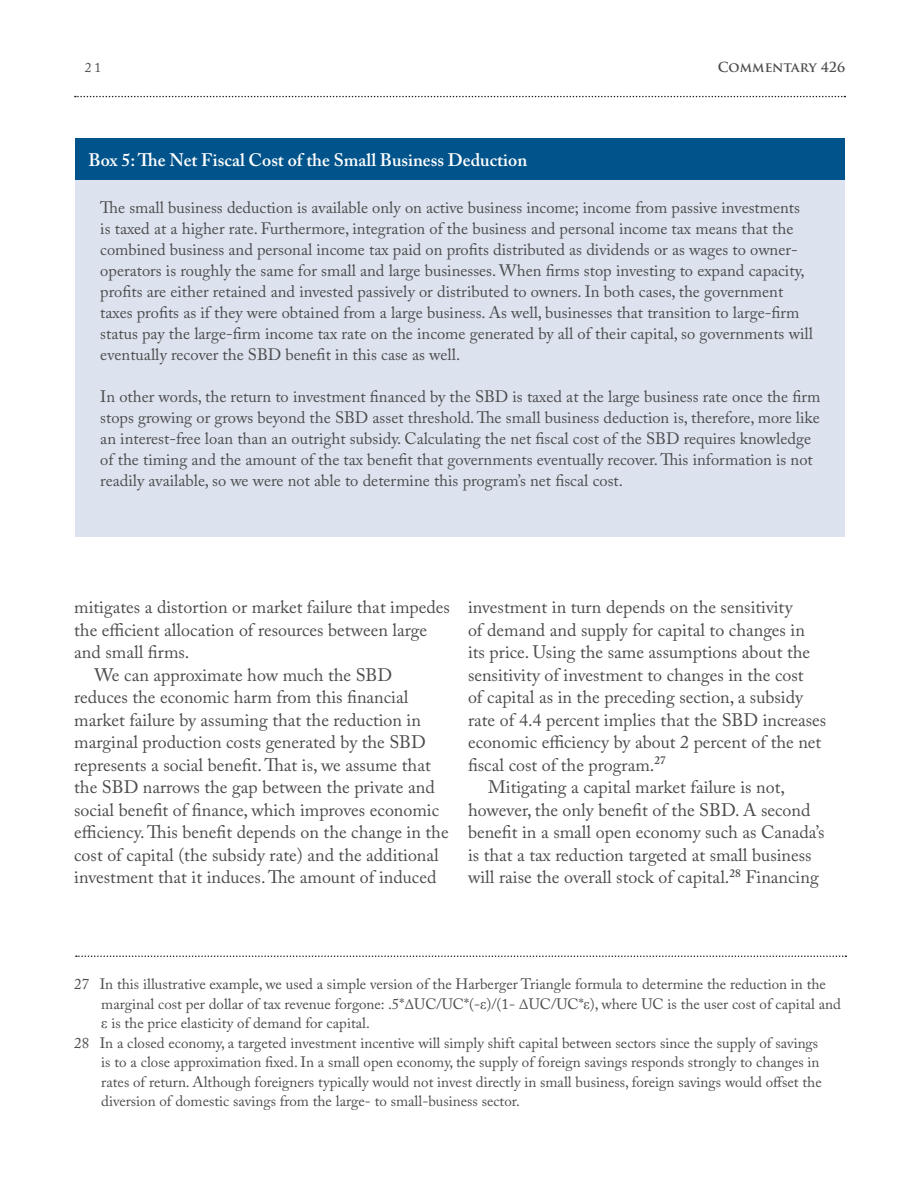
<style>
.page{position:relative;width:918px;height:1188px;background:#fff}
.page>*{position:absolute;margin:0;border:0;box-sizing:border-box;transform-origin:0 0}
.Body_Copy{font:18px/22.5px "Adobe Caslon Pro";color:#4b4c4d}
.Table_Header{font:600 18px "Adobe Caslon Pro";color:#fff}
.Body_Copy-2{font:16.5px/21px "Adobe Caslon Pro";color:#4b4c4d}
.foot_note_2{font:15px/19.5px "Adobe Caslon Pro";color:#4b4c4d}
.t1{font:700 13.5px "Trajan Pro";color:#4b4c4d}
.t2{font:13.5px "Adobe Caslon Pro";color:#4b4c4d}
.s1{font-family:"Times New Roman"}
</style>
<div class="page">
<svg style="left:75px;top:96px;width:770px;height:1px"></svg>
<div style="left:75px;top:138px;width:770px;height:42px;background:#01548b"></div>
<div style="left:75px;top:180px;width:770px;height:357px;background:#dde3ee"></div>
<svg style="left:76px;top:956px;width:770px;height:1px"></svg>
<p class="t2" style="left:85px;top:59px;width:18px">21</p>
<p class="t1" style="left:718px;top:59px;width:129px">COMMENTARY 426</p>
<p class="Table_Header" style="left:89px;top:149px;width:440px">Box 5: The Net Fiscal Cost of the Small Business Deduction</p>
<p class="Body_Copy-2" style="left:100px;top:197px;width:714px">The small business deduction is available only on active business income; income from passive investments is taxed at a higher rate. Furthermore, integration of the business and personal income tax means that the combined business and personal income tax paid on profits distributed as dividends or as wages to owner&shy;operators is roughly the same for small and large businesses. When firms stop investing to expand capacity, profits are either retained and invested passively or distributed to owners. In both cases, the government taxes profits as if they were obtained from a large business. As well, businesses that transition to large-firm status pay the large-firm income tax rate on the income generated by all of their capital, so governments will eventually recover the SBD benefit in this case as well.</p>
<p class="Body_Copy-2" style="left:100px;top:386px;width:722px">In other words, the return to investment financed by the SBD is taxed at the large business rate once the firm stops growing or grows beyond the SBD asset threshold. The small business deduction is, therefore, more like an interest-free loan than an outright subsidy. Calculating the net fiscal cost of the SBD requires knowledge of the timing and the amount of the tax benefit that governments eventually recover. This information is not readily available, so we were not able to determine this program’s net fiscal cost.</p>
<p class="Body_Copy" style="left:74px;top:596px;width:377px">mitigates a distortion or market failure that impedes the efficient allocation of resources between large and small firms.</p>
<p class="Body_Copy" style="left:74px;top:663px;width:376px;text-indent:20px">We can approximate how much the SBD reduces the economic harm from this financial market failure by assuming that the reduction in marginal production costs generated by the SBD represents a social benefit. That is, we assume that the SBD narrows the gap between the private and social benefit of finance, which improves economic efficiency. This benefit depends on the change in the cost of capital (the subsidy rate) and the additional investment that it induces. The amount of induced</p>
<p class="Body_Copy" style="left:468px;top:596px;width:360px">investment in turn depends on the sensitivity<br>of demand and supply for capital to changes in its price. Using the same assumptions about the sensitivity of investment to changes in the cost<br>of capital as in the preceding section, a subsidy rate of 4.4 percent implies that the SBD increases economic efficiency by about 2 percent of the net fiscal cost of the program.<sup>27</sup></p>
<p class="Body_Copy" style="left:468px;top:776px;width:358px;text-indent:20px">Mitigating a capital market failure is not, however, the only benefit of the SBD. A second benefit in a small open economy such as Canada’s is that a tax reduction targeted at small business will raise the overall stock of capital.<sup>28</sup> Financing</p>
<p class="foot_note_2" style="left:101px;top:974px;width:741px;text-indent:-27px">27 In this illustrative example, we used a simple version of the Harberger Triangle formula to determine the reduction in the marginal cost per dollar of tax revenue forgone: .5*ΔUC/UC*(-<span class="s1">ε</span>)/(1- ΔUC/UC*<span class="s1">ε</span>), where UC is the user cost of capital and <span class="s1">ε</span> is the price elasticity of demand for capital.</p>
<p class="foot_note_2" style="left:101px;top:1033px;width:722px;text-indent:-27px">28 In a closed economy, a targeted investment incentive will simply shift capital between sectors since the supply of savings is to a close approximation fixed. In a small open economy, the supply of foreign savings responds strongly to changes in rates of return. Although foreigners typically would not invest directly in small business, foreign savings would offset the diversion of domestic savings from the large- to small-business sector.</p>
</div>
